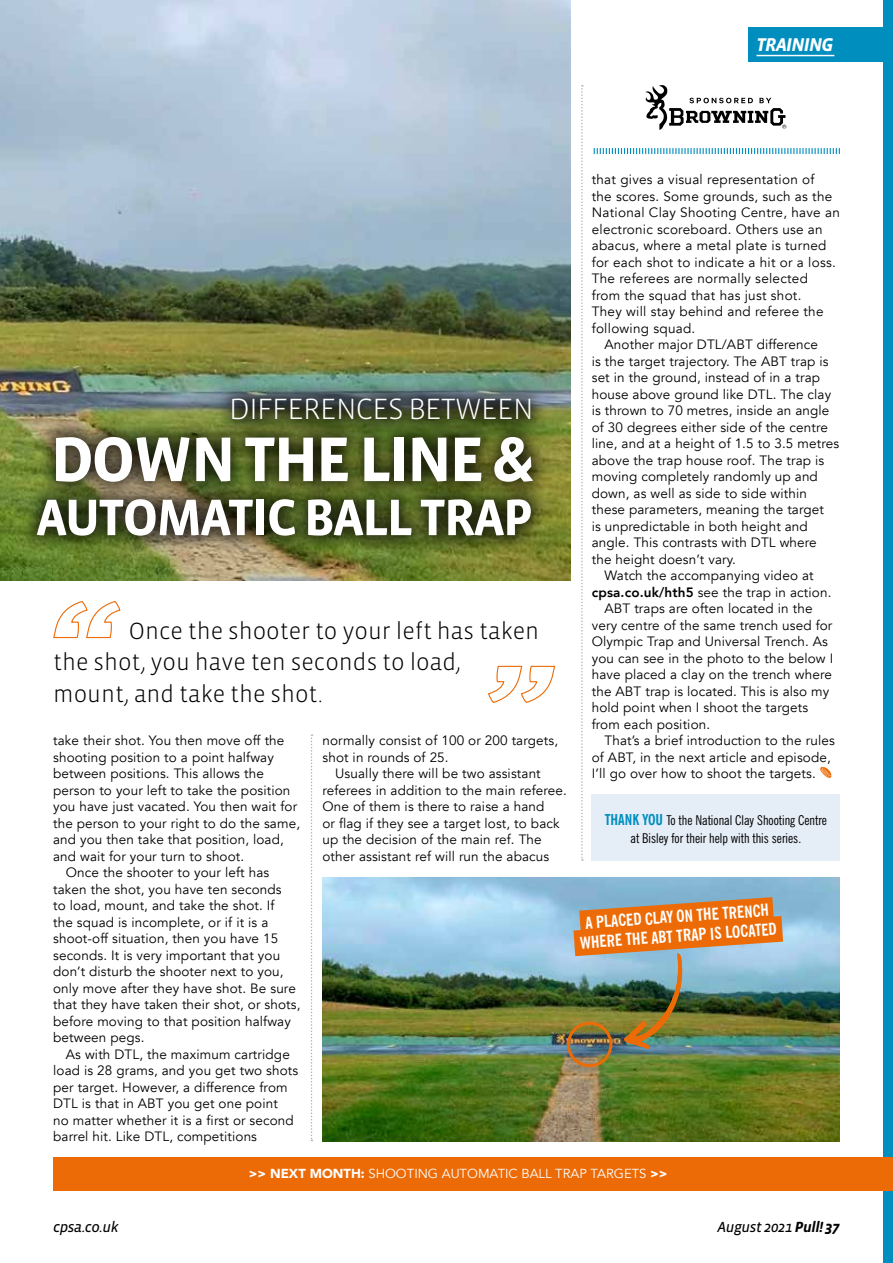
<style>
.page{position:relative;width:893px;height:1263px;background:#fff}
.page>*{position:absolute;margin:0;border:0;box-sizing:border-box;transform-origin:0 0}
.t1{font:700 64.5px "Vista Sans OTCE";letter-spacing:-.04em;color:#fff}
.t2{font:700 52.5px "Vista Sans OTCE";letter-spacing:-.04em;color:#fff}
.t3{font:300 30px "Vista Sans OTCE";letter-spacing:-.02em;color:#fff}
.t4{font:300 24px/31.5px "Vista Sans OTCE";color:#000}
.t5{font:italic 700 18.9px "Vista Sans OTCE";letter-spacing:-.04em;color:#fff}
.t6{font:700 condensed 16.5px/19.5px "News Gothic BT";color:#fff;text-align:center}
.t7{font:italic 15px "Vista Sans OTCE";letter-spacing:-.03em;color:#000}
.t8{font:13.5px/16.5px "Avenir";letter-spacing:.01em;color:#000}
.t9{font:condensed 13.5px/18px "News Gothic BT";color:#000;text-align:center}
.t10{font:13.05px "Avenir";color:#fff}
.s1{font-weight:800}
.s2{font-weight:700;font-size:15px;color:#008ebf}
.s3{font-weight:900}
.s4{font-weight:700}
</style>
<div class="page">
<img style="left:0;top:0;width:570px;height:580px">
<svg style="left:594px;top:148px;width:246px;height:6px"></svg>
<svg style="left:645px;top:85px;width:141px;height:45px"></svg>
<div style="left:884px;top:0;width:9px;height:1263px;background:#008ebf"></div>
<div style="left:592px;top:795px;width:248px;height:66px;background:#e5edf7"></div>
<div style="left:53px;top:1158px;width:840px;height:33px;background:#ed6b06"></div>
<img style="left:322px;top:877px;width:518px;height:264px">
<svg style="left:819px;top:766px;width:13px;height:13px"></svg>
<svg style="left:53px;top:601px;width:68px;height:38px"></svg>
<div style="left:567px;top:1022px;width:45px;height:45px;border:3px solid #ed6b06;border-radius:50%"></div>
<img style="left:573px;top:897px;width:210px;height:152px">
<svg style="left:488px;top:665px;width:68px;height:38px"></svg>
<div style="left:19px;top:380px;width:532px;height:175px;background:#000;opacity:.75"></div>
<div style="left:748px;top:28px;width:145px;height:34px;background:#008ebf"></div>
<hr style="left:756px;top:55px;width:78px;height:1px;background:#fff">
<svg style="left:581px;top:85px;width:2px;height:776px"></svg>
<svg style="left:311px;top:734px;width:1px;height:407px"></svg>
<h3 class="t5" style="left:756px;top:33px;width:79px">TRAINING</h3>
<h3 class="t3" style="left:229px;top:392px;width:306px">DIFFERENCES BETWEEN</h3>
<h1 class="t1" style="left:50px;top:422px;width:484px">DOWN THE LINE &amp;</h1>
<h2 class="t2" style="left:36px;top:487px;width:499px">AUTOMATIC BALL TRAP</h2>
<h3 class="t4" style="left:53px;top:615px;width:487px;text-indent:76px">Once the shooter to your left has taken the shot, you have ten seconds to load, mount, and take the shot.</h3>
<p class="t8" style="left:53px;top:732px;width:233px">take their shot. You then move off the</p>
<p class="t8" style="left:53px;top:749px;width:222px">shooting position to a point halfway</p>
<p class="t8" style="left:53px;top:765px;width:212px">between positions. This allows the</p>
<p class="t8" style="left:53px;top:782px;width:239px">person to your left to take the position</p>
<p class="t8" style="left:53px;top:798px;width:246px">you have just vacated. You then wait for</p>
<p class="t8" style="left:53px;top:815px;width:248px">the person to your right to do the same,</p>
<p class="t8" style="left:53px;top:831px;width:232px">and you then take that position, load,</p>
<p class="t8" style="left:53px;top:848px;width:193px">and wait for your turn to shoot.</p>
<p class="t8" style="left:66px;top:864px;width:205px">Once the shooter to your left has</p>
<p class="t8" style="left:53px;top:881px;width:230px">taken the shot, you have ten seconds</p>
<p class="t8" style="left:53px;top:897px;width:223px">to load, mount, and take the shot. If</p>
<p class="t8" style="left:53px;top:914px;width:217px">the squad is incomplete, or if it is a</p>
<p class="t8" style="left:53px;top:930px;width:227px">shoot-off situation, then you have 15</p>
<p class="t8" style="left:53px;top:947px;width:229px">seconds. It is very important that you</p>
<p class="t8" style="left:53px;top:963px;width:232px">don’t disturb the shooter next to you,</p>
<p class="t8" style="left:53px;top:980px;width:244px">only move after they have shot. Be sure</p>
<p class="t8" style="left:53px;top:996px;width:249px">that they have taken their shot, or shots,</p>
<p class="t8" style="left:53px;top:1013px;width:239px">before moving to that position halfway</p>
<p class="t8" style="left:53px;top:1029px;width:93px">between pegs.</p>
<p class="t8" style="left:66px;top:1046px;width:225px">As with DTL, the maximum cartridge</p>
<p class="t8" style="left:53px;top:1062px;width:247px">load is 28 grams, and you get two shots</p>
<p class="t8" style="left:53px;top:1079px;width:236px">per target. However, a difference from</p>
<p class="t8" style="left:53px;top:1095px;width:226px">DTL is that in ABT you get one point</p>
<p class="t8" style="left:53px;top:1112px;width:242px">no matter whether it is a first or second</p>
<p class="t8" style="left:53px;top:1128px;width:205px">barrel hit. Like DTL, competitions</p>
<p class="t8" style="left:322px;top:732px;width:237px">normally consist of 100 or 200 targets, shot in rounds of 25.</p>
<p class="t8" style="left:322px;top:765px;width:246px;text-indent:13px">Usually there will be two assistant referees in addition to the main referee.<br>One of them is there to raise a hand<br>or flag if they see a target lost, to back up the decision of the main ref. The other assistant ref will run the abacus</p>
<p class="t8" style="left:592px;top:171px;width:224px">that gives a visual representation of</p>
<p class="t8" style="left:592px;top:188px;width:242px">the scores. Some grounds, such as the</p>
<p class="t8" style="left:592px;top:204px;width:250px">National Clay Shooting Centre, have an</p>
<p class="t8" style="left:592px;top:221px;width:232px">electronic scoreboard. Others use an</p>
<p class="t8" style="left:592px;top:237px;width:236px">abacus, where a metal plate is turned</p>
<p class="t8" style="left:592px;top:254px;width:246px">for each shot to indicate a hit or a loss.</p>
<p class="t8" style="left:592px;top:270px;width:218px">The referees are normally selected</p>
<p class="t8" style="left:592px;top:287px;width:211px">from the squad that has just shot.</p>
<p class="t8" style="left:592px;top:303px;width:233px">They will stay behind and referee the</p>
<p class="t8" style="left:592px;top:320px;width:105px">following squad.</p>
<p class="t8" style="left:604px;top:336px;width:215px">Another major DTL/ABT difference</p>
<p class="t8" style="left:592px;top:353px;width:238px">is the target trajectory. The ABT trap is</p>
<p class="t8" style="left:592px;top:369px;width:230px">set in the ground, instead of in a trap</p>
<p class="t8" style="left:592px;top:386px;width:241px">house above ground like DTL. The clay</p>
<p class="t8" style="left:592px;top:402px;width:239px">is thrown to 70 metres, inside an angle</p>
<p class="t8" style="left:592px;top:419px;width:238px">of 30 degrees either side of the centre</p>
<p class="t8" style="left:592px;top:435px;width:249px">line, and at a height of 1.5 to 3.5 metres</p>
<p class="t8" style="left:592px;top:452px;width:234px">above the trap house roof. The trap is</p>
<p class="t8" style="left:592px;top:468px;width:228px">moving completely randomly up and</p>
<p class="t8" style="left:592px;top:485px;width:217px">down, as well as side to side within</p>
<p class="t8" style="left:592px;top:501px;width:234px">these parameters, meaning the target</p>
<p class="t8" style="left:592px;top:518px;width:218px">is unpredictable in both height and</p>
<p class="t8" style="left:592px;top:534px;width:226px">angle. This contrasts with DTL where</p>
<p class="t8" style="left:592px;top:551px;width:146px">the height doesn’t vary.</p>
<p class="t8" style="left:604px;top:567px;width:211px">Watch the accompanying video at</p>
<p class="t8" style="left:592px;top:584px;width:241px"><span class="s1">cpsa.co.uk/hth5</span> see the trap in action.</p>
<p class="t8" style="left:604px;top:600px;width:209px">ABT traps are often located in the</p>
<p class="t8" style="left:592px;top:617px;width:242px">very centre of the same trench used for</p>
<p class="t8" style="left:592px;top:633px;width:238px">Olympic Trap and Universal Trench. As</p>
<p class="t8" style="left:592px;top:650px;width:243px">you can see in the photo to the below I</p>
<p class="t8" style="left:592px;top:666px;width:242px">have placed a clay on the trench where</p>
<p class="t8" style="left:592px;top:683px;width:239px">the ABT trap is located. This is also my</p>
<p class="t8" style="left:592px;top:699px;width:218px">hold point when I shoot the targets</p>
<p class="t8" style="left:592px;top:716px;width:120px">from each position.</p>
<p class="t8" style="left:604px;top:732px;width:232px">That’s a brief introduction to the rules</p>
<p class="t8" style="left:592px;top:749px;width:241px">of ABT, in the next article and episode,</p>
<p class="t8" style="left:592px;top:765px;width:226px">I’ll go over how to shoot the targets.</p>
<p class="t9" style="left:605px;top:811px;width:224px"><span class="s2">THANK YOU</span> To the National Clay Shooting Centre at Bisley for their help with this series.</p>
<p class="t6" style="left:578px;top:913px;width:199px;rotate:-4deg">A PLACED CLAY ON THE TRENCH<br>WHERE THE ABT TRAP IS LOCATED</p>
<p class="t10" style="left:249px;top:1166px;width:420px"><span class="s3">&gt;&gt; NEXT MONTH:</span> SHOOTING AUTOMATIC BALL TRAP TARGETS <span class="s3">&gt;&gt;</span></p>
<p class="t7" style="left:53px;top:1219px;width:67px">cpsa.co.uk</p>
<p class="t7" style="left:718px;top:1219px;width:124px">August 2021 <span class="s4">Pull! 37</span></p>
</div>
